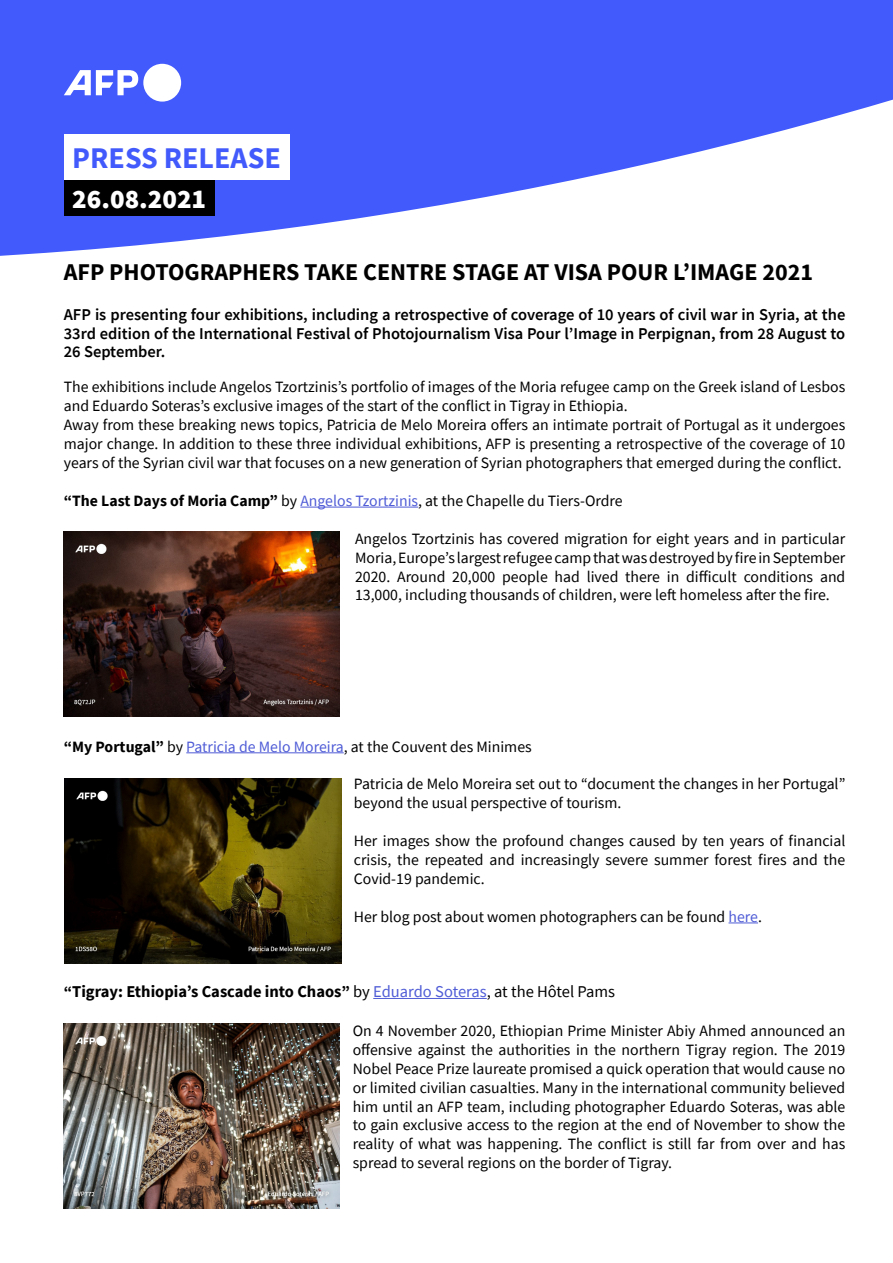
<style>
.page{position:relative;width:893px;height:1263px;background:#fff}
.page>*{position:absolute;margin:0;border:0;box-sizing:border-box;transform-origin:0 0}
.Communiqué{font:700 30px "Source Sans Pro";color:#425afb}
.Date{font:900 27px "Source Sans Pro";color:#fff}
.Titre{font:700 24px "Source Sans Pro";color:#000}
.Chapeau{font:600 16.5px/18.8px "Source Sans Pro";color:#000;text-align:justify}
.Chapeau-2{font:700 16.5px "Source Sans Pro";color:#000}
.Corps{font:15.75px/18.9px "Source Sans Pro";color:#000;text-align:justify}
.s1{font-weight:700}
.s2{color:#4f5cd6}
.s3{font-size:15.75px}
.s4{font-weight:400}
.s5{font-weight:400;color:#4f5cd6}
</style>
<div class="page">
<hr style="left:300px;top:507px;width:118px;height:1px;background:#4f5cd6">
<hr style="left:186px;top:752px;width:158px;height:1px;background:#4f5cd6">
<hr style="left:728px;top:922px;width:30px;height:1px;background:#4f5cd6">
<hr style="left:373px;top:998px;width:114px;height:1px;background:#4f5cd6">
<svg style="left:0;top:0;width:893px;height:256px;fill:#425afb"></svg>
<div style="left:64px;top:180px;width:151px;height:36px;background:#000"></div>
<div style="left:64px;top:134px;width:225px;height:46px;background:#fff"></div>
<svg style="left:64px;top:64px;width:117px;height:38px"></svg>
<img style="left:64px;top:531px;width:276px;height:186px">
<img style="left:65px;top:778px;width:276px;height:185px">
<img style="left:64px;top:1023px;width:276px;height:186px">
<p class="Communiqué" style="left:72px;top:138px;width:210px">PRESS RELEASE</p>
<p class="Date" style="left:72px;top:180px;width:135px">26.08.2021</p>
<p class="Titre" style="left:64px;top:255px;width:751px">AFP PHOTOGRAPHERS TAKE CENTRE STAGE AT VISA POUR L’IMAGE 2021</p>
<p class="Chapeau" style="left:64px;top:305px;width:783px">AFP is presenting four exhibitions, including a retrospective of coverage of 10 years of civil war in Syria, at the 33rd edition of the International Festival of Photojournalism Visa Pour l’Image in Perpignan, from 28 August to 26 September.</p>
<p class="Corps" style="left:64px;top:378px;width:783px">The exhibitions include Angelos Tzortzinis’s portfolio of images of the Moria refugee camp on the Greek island of Lesbos and Eduardo Soteras’s exclusive images of the start of the conflict in Tigray in Ethiopia.</p>
<p class="Corps" style="left:64px;top:415px;width:783px">Away from these breaking news topics, Patricia de Melo Moreira offers an intimate portrait of Portugal as it undergoes major change. In addition to these three individual exhibitions, AFP is presenting a retrospective of the coverage of 10 years of the Syrian civil war that focuses on a new generation of Syrian photographers that emerged during the conflict.</p>
<p class="Corps" style="left:64px;top:491px;width:560px"><span class="s1">“The Last Days of Moria Camp”</span> by <span class="s2">Angelos Tzortzinis</span>, at the Chapelle du Tiers-Ordre</p>
<p class="Corps" style="left:355px;top:529px;width:492px">Angelos Tzortzinis has covered migration for eight years and in particular Moria, Europe’s largest refugee camp that was destroyed by fire in September 2020. Around 20,000 people had lived there in difficult conditions and 13,000, including thousands of children, were left homeless after the fire.</p>
<p class="Corps" style="left:64px;top:737px;width:469px"><span class="s1">“My Portugal”</span> by <span class="s2">Patricia de Melo Moreira</span>, at the Couvent des Minimes</p>
<p class="Corps" style="left:354px;top:775px;width:493px">Patricia de Melo Moreira set out to “document the changes in her Portugal” beyond the usual perspective of tourism.</p>
<p class="Corps" style="left:354px;top:831px;width:493px">Her images show the profound changes caused by ten years of financial crisis, the repeated and increasingly severe summer forest fires and the Covid-19 pandemic.</p>
<p class="Corps" style="left:354px;top:907px;width:410px">Her blog post about women photographers can be found <span class="s2">here</span>.</p>
<p class="Chapeau-2" style="left:64px;top:980px;width:553px"><span class="s3">“</span>Tigray: Ethiopia’s Cascade into Chaos<span class="s3">”</span> <span class="s4">by</span> <span class="s5">Eduardo Soteras</span><span class="s4">, at the Hôtel Pams</span></p>
<p class="Corps" style="left:353px;top:1021px;width:494px">On 4 November 2020, Ethiopian Prime Minister Abiy Ahmed announced an offensive against the authorities in the northern Tigray region. The 2019<br>Nobel Peace Prize laureate promised a quick operation that would cause no or limited civilian casualties. Many in the international community believed him until an AFP team, including photographer Eduardo Soteras, was able to gain exclusive access to the region at the end of November to show the reality of what was happening. The conflict is still far from over and has spread to several regions on the border of Tigray.</p>
</div>
